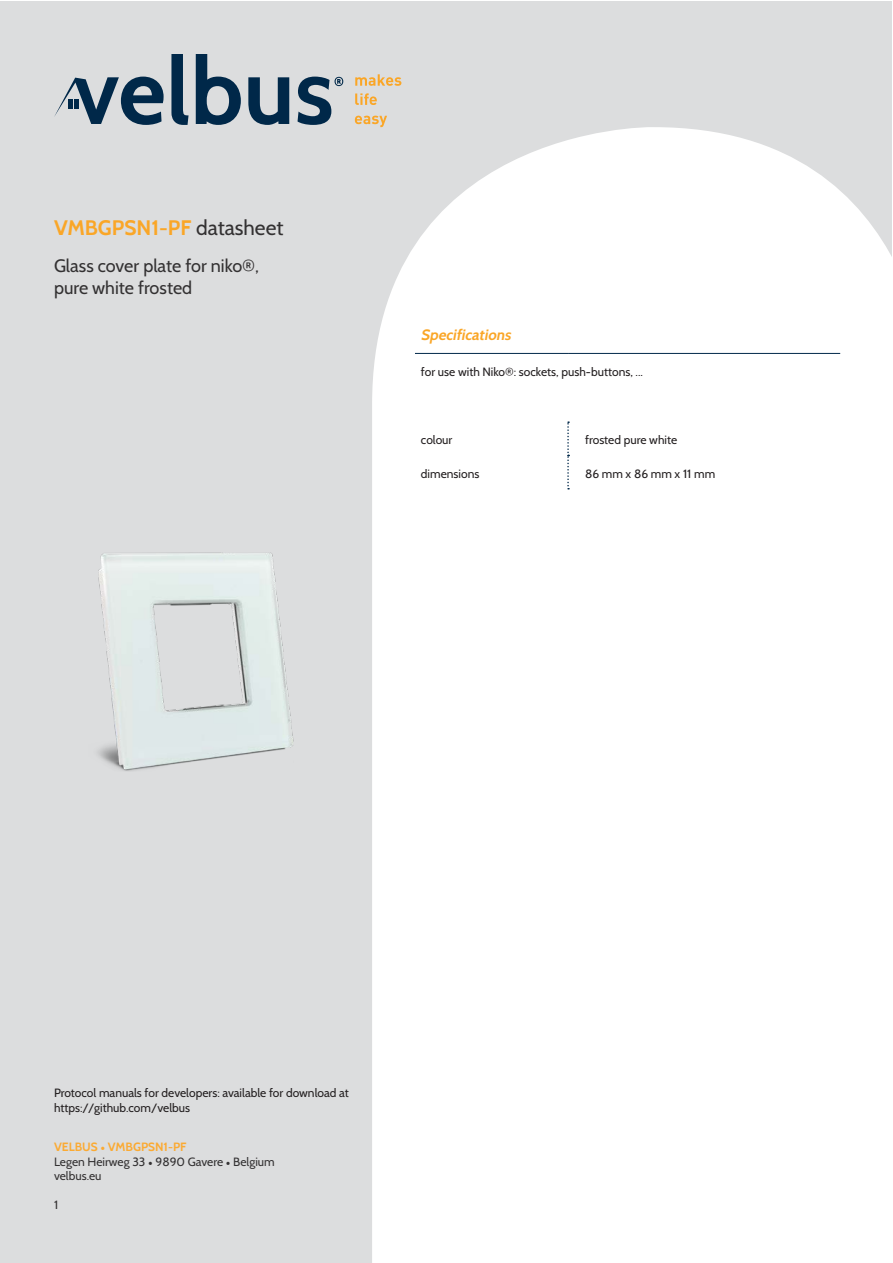
<style>
.page{position:relative;width:893px;height:1263px;background:#fff}
.page>*{position:absolute;margin:0;border:0;box-sizing:border-box;transform-origin:0 0}
.Referentie{font:700 21px "Cabin";color:#faa627}
.Cattitle{font:18px/21.6px "Cabin";color:#333132}
.Features___specs_tit{font:italic 700 15px "Cabin";color:#faa627}
.Features___specs_in{font:12px/15px "Cabin";color:#231f20}
.Catdescr{font:12px "Cabin";color:#333132}
.Catdescr-2{font:700 12px "Cabin";color:#fbaa33}
.s1{font-weight:400;color:#333132}
.s2{font-family:"Minion Pro"}
</style>
<div class="page">
<div style="left:1px;top:1px;width:891px;height:1261px;background:#dcddde"></div>
<div style="left:372px;top:127px;width:520px;height:1135px;background:#fff"></div>
<svg style="left:171px;top:54px;width:18px;height:71px"></svg>
<svg style="left:196px;top:54px;width:45px;height:71px"></svg>
<svg style="left:248px;top:77px;width:41px;height:48px"></svg>
<svg style="left:297px;top:77px;width:46px;height:48px"></svg>
<svg style="left:355px;top:74px;width:46px;height:12px"></svg>
<svg style="left:355px;top:93px;width:22px;height:12px"></svg>
<svg style="left:355px;top:116px;width:32px;height:11px"></svg>
<svg style="left:54px;top:77px;width:110px;height:48px"></svg>
<svg style="left:567px;top:421px;width:2px;height:68px"></svg>
<hr style="left:415px;top:353px;width:153px;height:1px;background:#002849">
<hr style="left:568px;top:353px;width:272px;height:1px;background:#002849">
<img style="left:97px;top:552px;width:197px;height:219px">
<p class="Referentie" style="left:54px;top:215px;width:231px">VMBGPSN1-PF <span class="s1">datasheet</span></p>
<p class="Cattitle" style="left:54px;top:255px;width:207px">Glass cover plate for niko®, pure white frosted</p>
<p class="Features___specs_tit" style="left:421px;top:325px;width:95px">Specifications</p>
<p class="Features___specs_in" style="left:421px;top:364px;width:223px">for use with Niko®: sockets, push-buttons, ...</p>
<p class="Features___specs_in" style="left:421px;top:432px;width:33px">colour</p>
<p class="Features___specs_in" style="left:585px;top:432px;width:94px">frosted pure white</p>
<p class="Features___specs_in" style="left:421px;top:466px;width:60px">dimensions</p>
<p class="Features___specs_in" style="left:585px;top:466px;width:132px">86 mm x 86 mm x 11 mm</p>
<p class="Features___specs_in" style="left:54px;top:1086px;width:296px">Protocol manuals for developers: available for download at https://github.com/velbus</p>
<p class="Catdescr-2" style="left:54px;top:1140px;width:134px">VELBUS <span class="s2">•</span> VMBGPSN1-PF</p>
<p class="Catdescr" style="left:54px;top:1154px;width:222px">Legen Heirweg 33 <span class="s2">•</span> 9890 Gavere <span class="s2">•</span> Belgium</p>
<p class="Catdescr" style="left:54px;top:1168px;width:49px">velbus.eu</p>
<p class="Catdescr" style="left:54px;top:1197px;width:6px">1</p>
</div>
